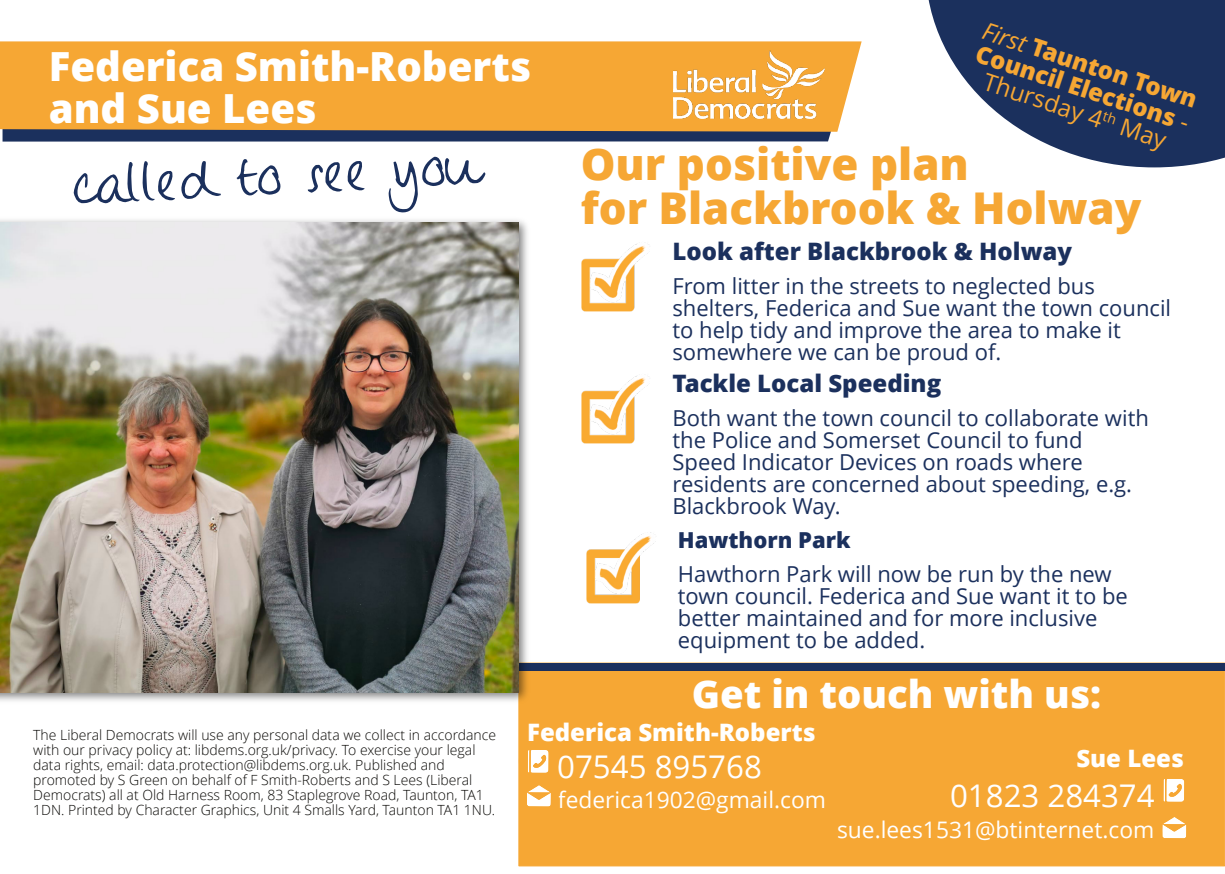
<style>
.page{position:relative;width:1225px;height:874px;background:#fff}
.page>*{position:absolute;margin:0;border:0;box-sizing:border-box;transform-origin:0 0}
.t1{font:75.2px "QE Nichola Martin";color:#1b305d}
.t2{font:800 43.8px/43.8px "Open Sans";color:#f6a734}
.t3{font:800 40.2px/41.4px "Open Sans";color:#fff}
.t4{font:800 38.4px "Open Sans";color:#fff}
.t5{font:31.2px "Open Sans";color:#fff}
.t6{font:800 24px/24px "Open Sans";color:#f6a734;text-align:center}
.t7{font:800 24px "Open Sans";color:#1b305d}
.t8{font:800 24px "Open Sans";color:#fff}
.t9{font:22.8px "Open Sans";color:#fff}
.t10{font:22px/22px "Open Sans";color:#1b305d}
.t11{font:800 22px "Open Sans";color:#1b305d}
.t12{font:300 14px/14.8px "Open Sans";color:#080704}
.s1{font-weight:400;font-style:italic}
.s2{font-weight:400}
</style>
<div class="page">
<svg style="left:928px;top:0;width:297px;height:167px;fill:#1b305d"></svg>
<svg style="left:3px;top:132px;width:828px;height:10px;background:#263a64"></svg>
<div style="left:0;top:41px;width:862px;height:91px;background:#f6a734"></div>
<div style="left:519px;top:662px;width:706px;height:204px;background:#f6a734;border:1px solid #f6a734"></div>
<div style="left:519px;top:663px;width:706px;height:7px;background:#1b305d"></div>
<svg style="left:519px;top:741px;width:32px;height:76px"></svg>
<svg style="left:1162px;top:779px;width:25px;height:60px"></svg>
<img style="left:581px;top:244px;width:68px;height:67px">
<img style="left:581px;top:376px;width:68px;height:67px">
<img style="left:587px;top:532px;width:69px;height:71px">
<img style="left:0;top:220px;width:530px;height:484px">
<img style="left:0;top:222px;width:519px;height:471px">
<img style="left:673px;top:50px;width:151px;height:68px">
<h3 class="t3" style="left:49px;top:50px;width:484px">Federica Smith-Roberts and Sue Lees</h3>
<h1 class="t1" style="left:73px;top:135px;width:411px;rotate:-3deg">called to see you</h1>
<p class="t6" style="left:986px;top:21px;width:226px;rotate:18deg"><span class="s1">First</span> Taunton Town<br>Council Elections <span class="s2">-<br>Thursday 4</span><sup>th</sup> <span class="s2">May</span></p>
<h2 class="t2" style="left:581px;top:147px;width:562px">Our positive plan<br>for Blackbrook &amp; Holway</h2>
<p class="t7" style="left:672px;top:241px;width:401px">Look after Blackbrook &amp; Holway</p>
<p class="t10" style="left:672px;top:277px;width:500px">From litter in the streets to neglected bus shelters, Federica and Sue want the town council to help tidy and improve the area to make it somewhere we can be proud of.</p>
<p class="t7" style="left:672px;top:373px;width:270px">Tackle Local Speeding</p>
<p class="t10" style="left:672px;top:409px;width:478px">Both want the town council to collaborate with the Police and Somerset Council to fund Speed Indicator Devices on roads where residents are concerned about speeding, e.g.<br>Blackbrook Way.</p>
<p class="t11" style="left:678px;top:531px;width:174px">Hawthorn Park</p>
<p class="t10" style="left:678px;top:565px;width:451px">Hawthorn Park will now be run by the new town council. Federica and Sue want it to be better maintained and for more inclusive equipment to be added.</p>
<h3 class="t4" style="left:692px;top:678px;width:411px">Get in touch with us:</h3>
<p class="t12" style="left:33px;top:729px;width:464px">The Liberal Democrats will use any personal data we collect in accordance with our privacy policy at: libdems.org.uk/privacy. To exercise your legal data rights, email: data.protection@libdems.org.uk. Published and promoted by S Green on behalf of F Smith-Roberts and S Lees (Liberal Democrats) all at Old Harness Room, 83 Staplegrove Road, Taunton, TA1<br>1DN. Printed by Character Graphics, Unit 4 Smalls Yard, Taunton TA1 1NU.</p>
<p class="t8" style="left:527px;top:722px;width:290px">Federica Smith-Roberts</p>
<p class="t8" style="left:1076px;top:748px;width:109px">Sue Lees</p>
<h3 class="t5" style="left:557px;top:754px;width:206px">07545 895768</h3>
<p class="t9" style="left:558px;top:791px;width:270px">federica1902@gmail.com</p>
<h3 class="t5" style="left:950px;top:783px;width:206px">01823 284374</h3>
<p class="t9" style="left:837px;top:820px;width:319px">sue.lees1531@btinternet.com</p>
</div>
